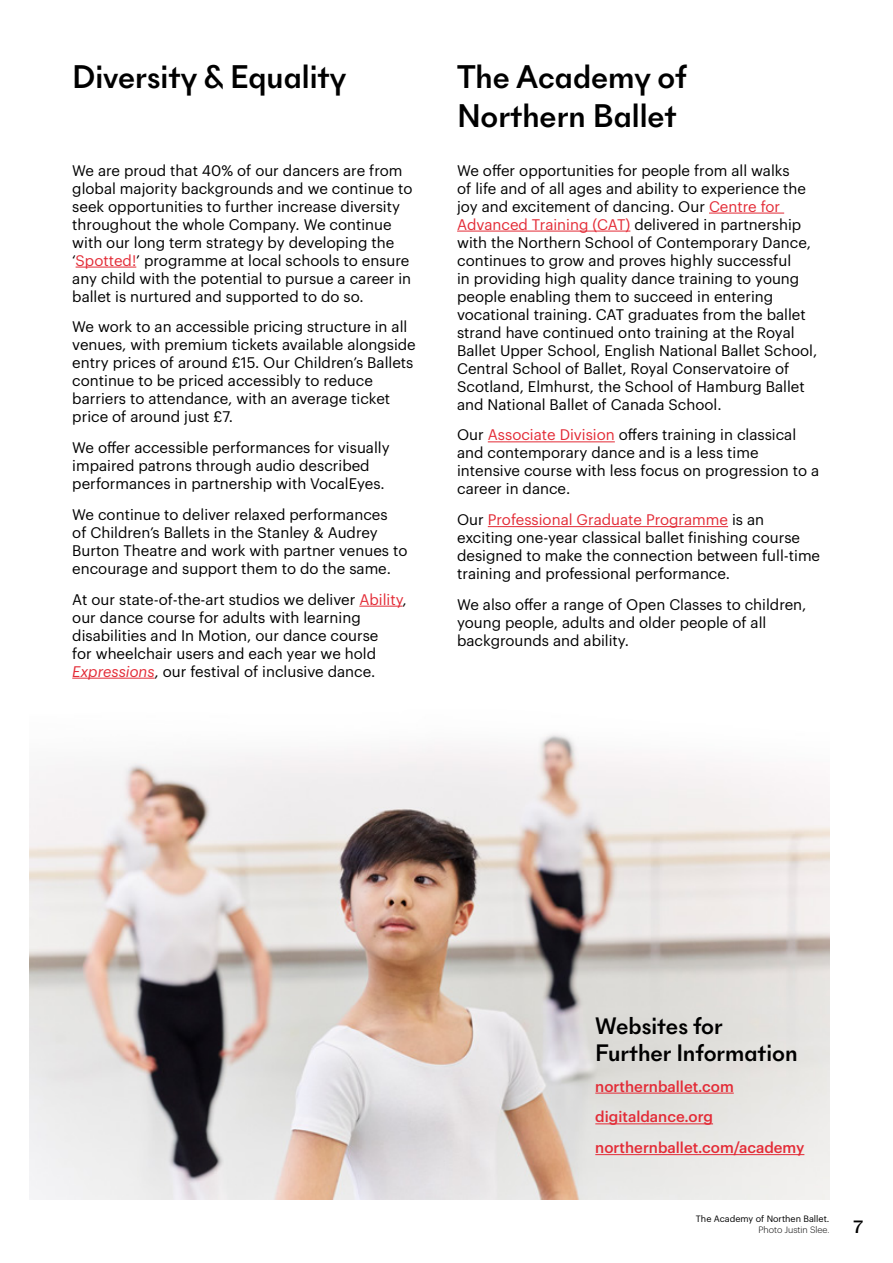
<style>
.page{position:relative;width:893px;height:1263px;background:#fff}
.page>*{position:absolute;margin:0;border:0;box-sizing:border-box;transform-origin:0 0}
.t1{font:500 33px/39.6px "New Paris Skyline";color:#000}
.t2{font:500 24px/27px "New Paris Skyline";color:#000}
.t3{font:500 18px "New Paris Skyline";color:#000}
.t4{font:15px/18px "Graphik";color:#000}
.t5{font:500 15px/30.8px "Graphik";color:#e32b36}
.t6{font:9px "Graphik";color:#000}
.t7{font:300 9px "Graphik";color:#000}
.s1{color:#e32b36}
.s2{font-style:italic;color:#e32b36}
</style>
<div class="page">
<img style="left:30px;top:734px;width:799px;height:465px">
<hr style="left:76px;top:267px;width:60px;height:1px;background:#e32b36">
<hr style="left:359px;top:606px;width:44px;height:1px;background:#e32b36">
<hr style="left:72px;top:678px;width:83px;height:1px;background:#e32b36">
<hr style="left:709px;top:213px;width:75px;height:1px;background:#e32b36">
<hr style="left:457px;top:231px;width:173px;height:1px;background:#e32b36">
<hr style="left:488px;top:441px;width:127px;height:1px;background:#e32b36">
<hr style="left:488px;top:526px;width:240px;height:1px;background:#e32b36">
<hr style="left:595px;top:1093px;width:139px;height:1px;background:#e32b36">
<hr style="left:595px;top:1123px;width:118px;height:1px;background:#e32b36">
<hr style="left:595px;top:1154px;width:209px;height:1px;background:#e32b36">
<h1 class="t1" style="left:72px;top:57px;width:276px">Diversity &amp; Equality</h1>
<p class="t4" style="left:72px;top:160px;width:342px">We are proud that 40% of our dancers are from global majority backgrounds and we continue to seek opportunities to further increase diversity throughout the whole Company. We continue with our long term strategy by developing the ‘<span class="s1">Spotted!</span>’ programme at local schools to ensure any child with the potential to pursue a career in ballet is nurtured and supported to do so.</p>
<p class="t4" style="left:72px;top:317px;width:345px">We work to an accessible pricing structure in all venues, with premium tickets available alongside entry prices of around £15. Our Children’s Ballets continue to be priced accessibly to reduce barriers to attendance, with an average ticket price of around just £7.</p>
<p class="t4" style="left:72px;top:437px;width:319px">We offer accessible performances for visually impaired patrons through audio described performances in partnership with VocalEyes.</p>
<p class="t4" style="left:72px;top:504px;width:337px">We continue to deliver relaxed performances<br>of Children’s Ballets in the Stanley &amp; Audrey Burton Theatre and work with partner venues to encourage and support them to do the same.</p>
<p class="t4" style="left:72px;top:589px;width:336px">At our state-of-the-art studios we deliver <span class="s1">Ability</span>, our dance course for adults with learning disabilities and In Motion, our dance course<br>for wheelchair users and each year we hold <span class="s2">Expressions</span>, our festival of inclusive dance.</p>
<h1 class="t1" style="left:457px;top:57px;width:231px">The Academy of<br>Northern Ballet</h1>
<p class="t4" style="left:457px;top:160px;width:362px">We offer opportunities for people from all walks<br>of life and of all ages and ability to experience the joy and excitement of dancing. Our <span class="s1">Centre for Advanced Training (CAT)</span> delivered in partnership with the Northern School of Contemporary Dance, continues to grow and proves highly successful<br>in providing high quality dance training to young people enabling them to succeed in entering vocational training. CAT graduates from the ballet strand have continued onto training at the Royal Ballet Upper School, English National Ballet School, Central School of Ballet, Royal Conservatoire of Scotland, Elmhurst, the School of Hamburg Ballet and National Ballet of Canada School.</p>
<p class="t4" style="left:457px;top:425px;width:364px">Our <span class="s1">Associate Division</span> offers training in classical and contemporary dance and is a less time intensive course with less focus on progression to a career in dance.</p>
<p class="t4" style="left:457px;top:509px;width:365px">Our <span class="s1">Professional Graduate Programme</span> is an exciting one-year classical ballet finishing course designed to make the connection between full-time training and professional performance.</p>
<p class="t4" style="left:457px;top:594px;width:351px">We also offer a range of Open Classes to children, young people, adults and older people of all backgrounds and ability.</p>
<h2 class="t2" style="left:595px;top:1012px;width:204px">Websites for<br>Further Information</h2>
<p class="t5" style="left:595px;top:1069px;width:211px">northernballet.com digitaldance.org northernballet.com/academy</p>
<p class="t6" style="left:696px;top:1212px;width:135px">The Academy of Northen Ballet.</p>
<p class="t7" style="left:758px;top:1223px;width:73px">Photo Justin Slee.</p>
<p class="t3" style="left:854px;top:1216px;width:11px">7</p>
</div>
